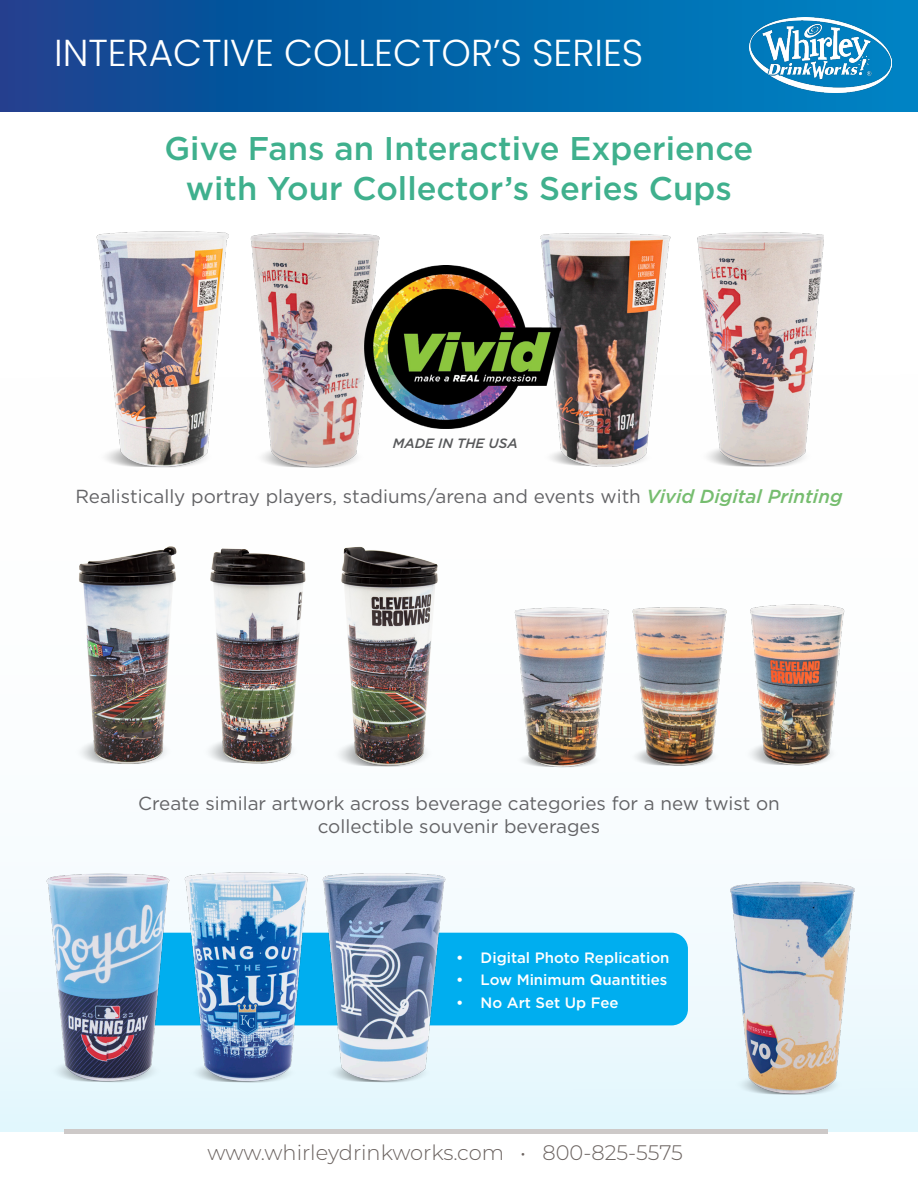
<style>
.page{position:relative;width:918px;height:1188px;background:#fff}
.page>*{position:absolute;margin:0;border:0;box-sizing:border-box;transform-origin:0 0}
.t1{font:300 37.5px "Poppins";color:#fff}
.t2{font:500 32.85px "Gotham";color:#3fb08d}
.t3{font:300 21px "Montserrat";letter-spacing:-.005em;color:#6b6360}
.t4{font:18.9px/22.6px "Gotham";color:#636366;text-align:center}
.t5{font:500 15px "Gotham";color:#fff}
.t6{font:italic 500 13.5px "Gotham";color:#57585a}
.s1{font-weight:500;font-style:italic;color:#76bd6f}
</style>
<div class="page">
<svg style="left:0;top:0;width:918px;height:111px;background:#0660a6"></svg>
<div style="left:0;top:238px;width:918px;height:894px;background:linear-gradient(to bottom,#fff,#ecf8fd)"></div>
<img style="left:749px;top:17px;width:142px;height:76px">
<div style="left:137px;top:933px;width:551px;height:92px;background:#00aeef;border-radius:16px"></div>
<img style="left:36px;top:836px;width:141px;height:265px">
<img style="left:176px;top:838px;width:143px;height:270px">
<img style="left:315px;top:843px;width:141px;height:265px">
<img style="left:695px;top:834px;width:166px;height:290px">
<img style="left:94px;top:231px;width:138px;height:239px">
<img style="left:250px;top:232px;width:133px;height:238px">
<img style="left:539px;top:233px;width:133px;height:237px">
<img style="left:695px;top:232px;width:129px;height:237px">
<img style="left:364px;top:266px;width:196px;height:163px">
<hr style="left:64px;top:1130px;width:764px;height:4px;background:#cdc9c8">
<img style="left:196px;top:520px;width:106px;height:253px">
<img style="left:302px;top:520px;width:171px;height:257px">
<img style="left:64px;top:534px;width:141px;height:248px">
<img style="left:615px;top:584px;width:126px;height:189px">
<img style="left:744px;top:573px;width:110px;height:210px">
<img style="left:500px;top:586px;width:126px;height:189px">
<h1 class="t1" style="left:54px;top:13px;width:323px">SECTION HEADING</h1>
<p class="t1" style="left:54px;top:31px;width:591px">INTERACTIVE COLLECTOR’S SERIES</p>
<p class="t2" style="left:165px;top:127px;width:590px">Give Fans an Interactive Experience</p>
<p class="t2" style="left:186px;top:167px;width:548px">with Your Collector’s Series Cups</p>
<p class="t6" style="left:393px;top:434px;width:126px">MADE IN THE USA</p>
<p class="t4" style="left:75px;top:485px;width:769px">Realistically portray players, stadiums/arena and events with <span class="s1">Vivid Digital Printing</span></p>
<p class="t4" style="left:138px;top:792px;width:643px">Create similar artwork across beverage categories for a new twist on collectible souvenir beverages</p>
<p class="t5" style="left:456px;top:947px;width:215px">• Digital Photo Replication</p>
<p class="t5" style="left:456px;top:970px;width:213px">• Low Minimum Quantities</p>
<p class="t5" style="left:456px;top:992px;width:164px">• No Art Set Up Fee</p>
<p class="t3" style="left:208px;top:1138px;width:477px">www.whirleydrinkworks.com • 800-825-5575</p>
</div>
